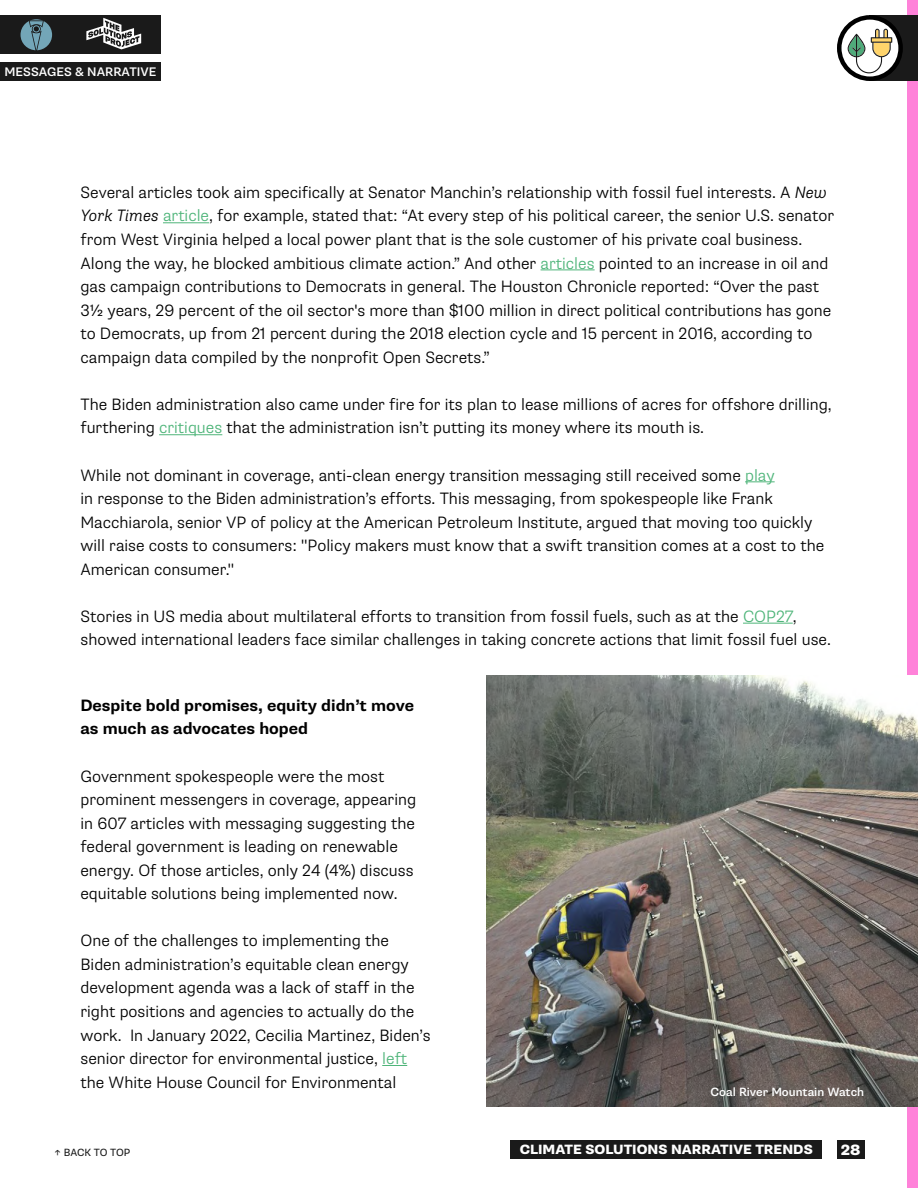
<style>
.page{position:relative;width:918px;height:1188px;background:#fff}
.page>*{position:absolute;margin:0;border:0;box-sizing:border-box;transform-origin:0 0}
.t1{font:300 16.5px/23.5px "Supria Sans";color:#000}
.t2{font:700 16.5px/23.5px "Supria Sans";color:#000}
.t3{font:800 15px "Supria Sans";color:#fff}
.t4{font:800 13.5px "Supria Sans";color:#fff}
.t5{font:500 12.45px "Supria Sans";color:#fff}
.t6{font:500 12px "Supria Sans";color:#fff}
.t7{font:10.5px "Supria Sans";letter-spacing:-.005em;color:#1a1a1a}
.s1{font-style:italic}
.s2{color:#4fb57a}
</style>
<div class="page">
<div style="left:907px;top:0;width:11px;height:1188px;background:#ff82d9"></div>
<hr style="left:163px;top:223px;width:46px;height:1px;background:#4fb57a">
<hr style="left:541px;top:270px;width:54px;height:1px;background:#4fb57a">
<hr style="left:159px;top:434px;width:63px;height:1px;background:#4fb57a">
<hr style="left:745px;top:482px;width:30px;height:1px;background:#4fb57a">
<hr style="left:743px;top:623px;width:50px;height:1px;background:#4fb57a">
<svg style="left:382px;top:1065px;width:25px;height:1px"></svg>
<img style="left:486px;top:675px;width:432px;height:432px">
<div style="left:511px;top:1141px;width:311px;height:18px;background:#1a1a1a"></div>
<div style="left:837px;top:1141px;width:27px;height:18px;background:#1a1a1a"></div>
<div style="left:0;top:63px;width:161px;height:18px;background:#1a1a1a"></div>
<div style="left:0;top:15px;width:161px;height:39px;background:#1a1a1a"></div>
<div style="left:21px;top:19px;width:31px;height:31px;background:#73a6b8;border-radius:50%"></div>
<svg style="left:29px;top:20px;width:15px;height:31px"></svg>
<svg style="left:86px;top:18px;width:55px;height:31px"></svg>
<div style="left:870px;top:15px;width:48px;height:66px;background:#1a1a1a"></div>
<svg style="left:839px;top:17px;width:62px;height:62px"></svg>
<svg style="left:848px;top:29px;width:44px;height:44px"></svg>
<div style="left:837px;top:15px;width:66px;height:66px;border:4px solid #000;border-radius:50%"></div>
<p class="t5" style="left:5px;top:64px;width:153px">MESSAGES &amp; NARRATIVE</p>
<p class="t1" style="left:80px;top:181px;width:755px">Several articles took aim specifically at Senator Manchin’s relationship with fossil fuel interests. A <span class="s1">New York Times</span> <span class="s2">article</span>, for example, stated that: “At every step of his political career, the senior U.S. senator from West Virginia helped a local power plant that is the sole customer of his private coal business.<br>Along the way, he blocked ambitious climate action.” And other <span class="s2">articles</span> pointed to an increase in oil and gas campaign contributions to Democrats in general. The Houston Chronicle reported: “Over the past 3½ years, 29 percent of the oil sector's more than $100 million in direct political contributions has gone to Democrats, up from 21 percent during the 2018 election cycle and 15 percent in 2016, according to campaign data compiled by the nonprofit Open Secrets.”</p>
<p class="t1" style="left:80px;top:393px;width:753px">The Biden administration also came under fire for its plan to lease millions of acres for offshore drilling, furthering <span class="s2">critiques</span> that the administration isn’t putting its money where its mouth is.</p>
<p class="t1" style="left:80px;top:463px;width:745px">While not dominant in coverage, anti-clean energy transition messaging still received some <span class="s2">play<br></span>in response to the Biden administration’s efforts. This messaging, from spokespeople like Frank Macchiarola, senior VP of policy at the American Petroleum Institute, argued that moving too quickly will raise costs to consumers: "Policy makers must know that a swift transition comes at a cost to the American consumer."</p>
<p class="t1" style="left:80px;top:605px;width:752px">Stories in US media about multilateral efforts to transition from fossil fuels, such as at the <span class="s2">COP27</span>, showed international leaders face similar challenges in taking concrete actions that limit fossil fuel use.</p>
<p class="t2" style="left:80px;top:694px;width:335px">Despite bold promises, equity didn’t move as much as advocates hoped</p>
<p class="t1" style="left:80px;top:764px;width:337px">Government spokespeople were the most prominent messengers in coverage, appearing in 607 articles with messaging suggesting the federal government is leading on renewable energy. Of those articles, only 24 (4%) discuss equitable solutions being implemented now.</p>
<p class="t1" style="left:80px;top:929px;width:352px">One of the challenges to implementing the Biden administration’s equitable clean energy development agenda was a lack of staff in the right positions and agencies to actually do the work. In January 2022, Cecilia Martinez, Biden’s senior director for environmental justice, <span class="s2">left </span>the White House Council for Environmental</p>
<p class="t6" style="left:711px;top:1084px;width:155px">Coal River Mountain Watch</p>
<p class="t7" style="left:54px;top:1146px;width:78px">↑ BACK TO TOP</p>
<p class="t4" style="left:520px;top:1141px;width:295px">CLIMATE SOLUTIONS NARRATIVE TRENDS</p>
<p class="t3" style="left:841px;top:1141px;width:21px">28</p>
</div>
